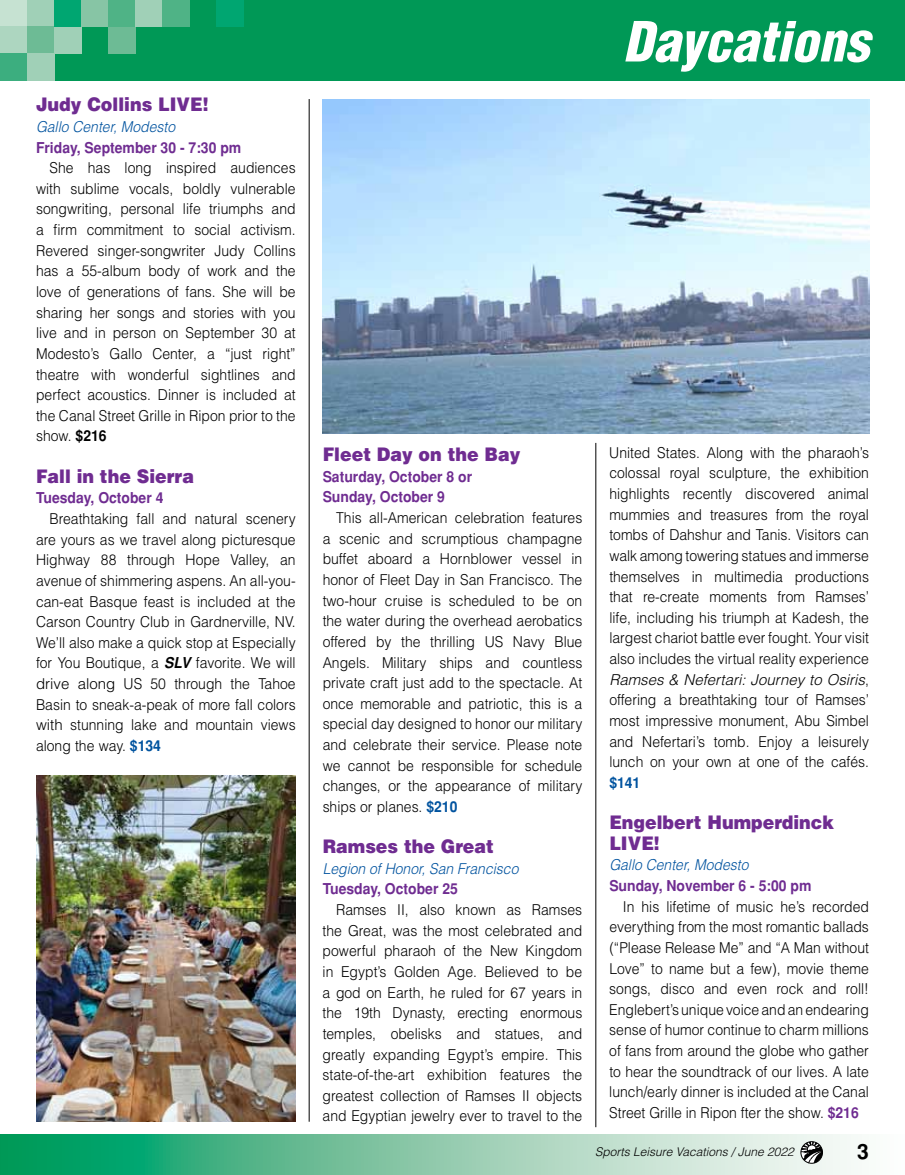
<style>
.page{position:relative;width:905px;height:1175px;background:#fff}
.page>*{position:absolute;margin:0;border:0;box-sizing:border-box;transform-origin:0 0}
.t1{font:italic 900 condensed 54px "Helvetica";color:#fff}
.t2{font:700 21px "Helvetica";color:#000}
.t3{font:900 18.75px/20.7px "Helvetica";color:#6f2c91;scale:.93 1}
.t4{font:300 15px/20.7px "Helvetica";color:#000;text-align:justify;scale:.93 1}
.t5{font:700 15px/20.7px "Helvetica";color:#6f2c91;scale:.93 1}
.t6{font:italic 300 15px "Helvetica";color:#00539f;scale:.93 1}
.t7{font:700 15px "Helvetica";color:#00539f;scale:.93 1}
.t8{font:italic 300 12px "Helvetica";color:#000}
.s1{font-weight:700}
.s2{font-weight:700;font-style:italic}
.s3{font-weight:700;color:#00539f}
.s4{font-style:italic}
.s5{font-weight:700;color:#6f2c91}
</style>
<div class="page">
<svg style="left:0;top:1134px;width:851px;height:40px;background:#7fc8a8"></svg>
<svg style="left:800px;top:1141px;width:22px;height:22px"></svg>
<div style="left:0;top:0;width:904px;height:81px;background:#009856"></div>
<div style="left:0;top:0;width:27px;height:27px;background:#c6e2d2"></div>
<div style="left:0;top:27px;width:27px;height:27px;background:#add6c0"></div>
<div style="left:0;top:54px;width:27px;height:27px;background:#3cae7f"></div>
<div style="left:27px;top:0;width:27px;height:27px;background:#a0d0b7"></div>
<div style="left:27px;top:27px;width:27px;height:27px;background:#6dbb95"></div>
<div style="left:27px;top:54px;width:27px;height:27px;background:#a0d0b7"></div>
<div style="left:54px;top:27px;width:27px;height:27px;background:#a0d0b7"></div>
<div style="left:108px;top:27px;width:27px;height:27px;background:#6dbb95"></div>
<div style="left:54px;top:0;width:27px;height:27px;background:#00a671"></div>
<div style="left:81px;top:0;width:27px;height:27px;background:#87c5a5"></div>
<div style="left:108px;top:0;width:27px;height:27px;background:#4fb386"></div>
<div style="left:135px;top:0;width:27px;height:27px;background:#a0d0b7"></div>
<div style="left:162px;top:0;width:27px;height:27px;background:#4fb386"></div>
<div style="left:216px;top:0;width:27px;height:27px;background:#00a671"></div>
<hr style="left:309px;top:99px;width:1px;height:1022px;background:#000">
<hr style="left:595px;top:443px;width:1px;height:684px;background:#000">
<img style="left:323px;top:99px;width:546px;height:334px">
<img style="left:36px;top:775px;width:260px;height:346px">
<p class="t3" style="left:36px;top:94px;width:187px">Judy Collins LIVE!</p>
<p class="t6" style="left:36px;top:117px;width:151px">Gallo Center, Modesto</p>
<p class="t5" style="left:36px;top:137px;width:222px">Friday, September 30 - 7:30 pm</p>
<p class="t4" style="left:36px;top:157px;width:281px;text-indent:14px">She has long inspired audiences with sublime vocals, boldly vulnerable songwriting, personal life triumphs and a firm commitment to social activism.<br>Revered singer-songwriter Judy Collins has a 55-album body of work and the love of generations of fans. She will be sharing her songs and stories with you live and in person on September 30 at Modesto’s Gallo Center, a “just right” theatre with wonderful sightlines and perfect acoustics. Dinner is included at the Canal Street Grille in Ripon prior to the show. <span class="s1">$216</span></p>
<p class="t3" style="left:36px;top:465px;width:171px">Fall in the Sierra</p>
<p class="t5" style="left:36px;top:487px;width:138px">Tuesday, October 4</p>
<p class="t4" style="left:36px;top:508px;width:281px;text-indent:14px">Breathtaking fall and natural scenery are yours as we travel along picturesque Highway 88 through Hope Valley, an avenue of shimmering aspens. An all-you&shy;can-eat Basque feast is included at the Carson Country Club in Gardnerville, NV.<br>We’ll also make a quick stop at Especially for You Boutique, a <span class="s2">SLV</span> favorite. We will drive along US 50 through the Tahoe Basin to sneak-a-peak of more fall colors with stunning lake and mountain views along the way. <span class="s3">$134</span></p>
<h1 class="t1" style="left:623px;top:8px;width:247px">Daycations</h1>
<p class="t3" style="left:322px;top:443px;width:214px">Fleet Day on the Bay</p>
<p class="t5" style="left:322px;top:466px;width:162px">Saturday, October 8 or<br>Sunday, October 9</p>
<p class="t4" style="left:322px;top:507px;width:281px;text-indent:14px">This all-American celebration features a scenic and scrumptious champagne buffet aboard a Hornblower vessel in honor of Fleet Day in San Francisco. The two-hour cruise is scheduled to be on the water during the overhead aerobatics offered by the thrilling US Navy Blue Angels. Military ships and countless private craft just add to the spectacle. At once memorable and patriotic, this is a special day designed to honor our military and celebrate their service. Please note we cannot be responsible for schedule changes, or the appearance of military ships or planes. <span class="s3">$210</span></p>
<p class="t3" style="left:323px;top:835px;width:186px">Ramses the Great</p>
<p class="t6" style="left:323px;top:859px;width:212px">Legion of Honor, San Francisco</p>
<p class="t5" style="left:323px;top:878px;width:147px">Tuesday, October 25</p>
<p class="t4" style="left:322px;top:899px;width:281px;text-indent:14px">Ramses II, also known as Ramses the Great, was the most celebrated and powerful pharaoh of the New Kingdom in Egypt’s Golden Age. Believed to be a god on Earth, he ruled for 67 years in the 19th Dynasty, erecting enormous temples, obelisks and statues, and greatly expanding Egypt’s empire. This state-of-the-art exhibition features the greatest collection of Ramses II objects and Egyptian jewelry ever to travel to the</p>
<p class="t4" style="left:609px;top:442px;width:281px">United States. Along with the pharaoh’s colossal royal sculpture, the exhibition highlights recently discovered animal mummies and treasures from the royal tombs of Dahshur and Tanis. Visitors can walk among towering statues and immerse themselves in multimedia productions that re-create moments from Ramses’ life, including his triumph at Kadesh, the largest chariot battle ever fought. Your visit also includes the virtual reality experience <span class="s4">Ramses &amp; Nefertari: Journey to Osiris</span>, offering a breathtaking tour of Ramses’ most impressive monument, Abu Simbel and Nefertari’s tomb. Enjoy a leisurely lunch on your own at one of the cafés.</p>
<p class="t7" style="left:609px;top:774px;width:35px">$141</p>
<p class="t3" style="left:609px;top:811px;width:243px">Engelbert Humperdinck<br>LIVE!</p>
<p class="t6" style="left:609px;top:855px;width:151px">Gallo Center, Modesto</p>
<p class="t5" style="left:609px;top:875px;width:219px">Sunday, November 6 - 5:00 pm</p>
<p class="t4" style="left:609px;top:895px;width:281px;text-indent:14px">In his lifetime of music he’s recorded everything from the most romantic ballads (“Please Release Me” and “A Man without Love” to name but a few), movie theme songs, disco and even rock and roll!<br>Englebert’s unique voice and an endearing sense of humor continue to charm millions of fans from around the globe who gather to hear the soundtrack of our lives. A late lunch/early dinner is included at the Canal Street Grille in Ripon fter the show. <span class="s5">$216</span></p>
<p class="t8" style="left:595px;top:1144px;width:200px">Sports Leisure Vacations / June 2022</p>
<h2 class="t2" style="left:857px;top:1138px;width:13px">3</h2>
</div>
